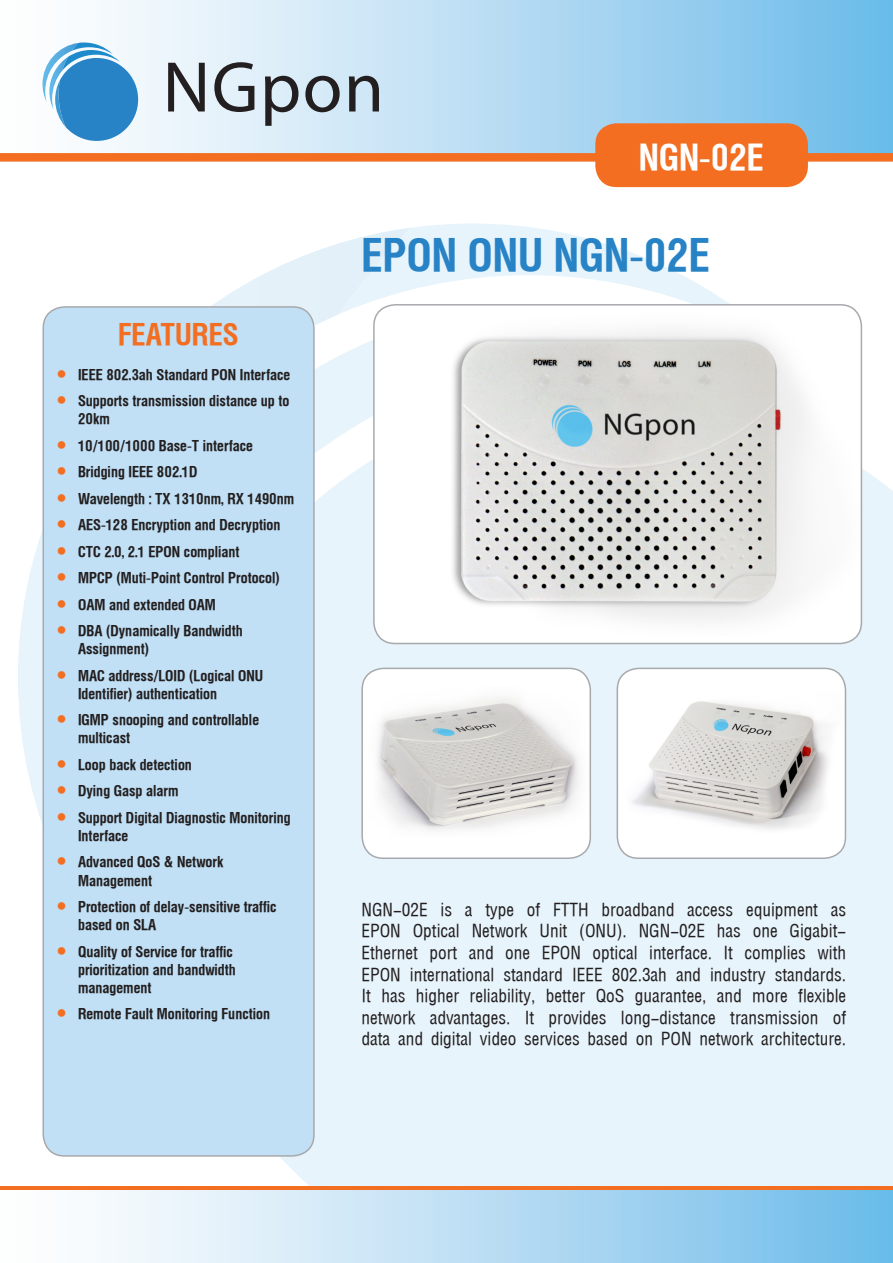
<style>
.page{position:relative;width:893px;height:1263px;background:#fff}
.page>*{position:absolute;margin:0;border:0;box-sizing:border-box;transform-origin:0 0}
.Название{font:700 45px "Helios Cond";color:#2783c5}
.Артикул{font:700 36px "Helios Cond";color:#fff}
.Характеристика{font:700 30px "Helios Cond";color:#f36e21}
.Текст_под_фото{font:18px/21.6px "Helios Cond";color:#231f20;text-align:justify}
.t1{font:700 15px/18px "Helios Cond";color:#231f20}
.s1{color:#f36e21}
</style>
<div class="page">
<svg style="left:18px;top:243px;width:321px;height:630px"></svg>
<svg style="left:232px;top:305px;width:630px;height:87px;fill:#e7f4fb"></svg>
<svg style="left:339px;top:223px;width:390px;height:128px;fill:#e7f4fb"></svg>
<div style="left:280px;top:392px;width:613px;height:794px;background:#e7f4fb"></div>
<div style="left:0;top:0;width:893px;height:153px;background:linear-gradient(to right,#fff,#71bdea)"></div>
<div style="left:0;top:1186px;width:893px;height:5px;background:#f36e21"></div>
<svg style="left:0;top:153px;width:893px;height:9px;background:#f3752c"></svg>
<div style="left:0;top:1191px;width:893px;height:72px;background:linear-gradient(to right,#fff,#71bdea)"></div>
<svg style="left:43px;top:43px;width:95px;height:98px"></svg>
<svg style="left:168px;top:63px;width:37px;height:48px;background:#8b8f93"></svg>
<svg style="left:214px;top:62px;width:40px;height:50px;background:#9da4aa"></svg>
<svg style="left:265px;top:76px;width:33px;height:50px;background:#8e969d"></svg>
<svg style="left:305px;top:76px;width:35px;height:36px"></svg>
<svg style="left:349px;top:76px;width:30px;height:35px"></svg>
<div style="left:43px;top:307px;width:271px;height:849px;background:#c1e0f5;border-radius:21px"></div>
<div style="left:43px;top:306px;width:272px;height:851px;border:2px solid #a8a9ad;border-radius:21px"></div>
<div style="left:617px;top:668px;width:228px;height:190px;background:#fff;border-radius:21px"></div>
<img style="left:632px;top:701px;width:196px;height:129px">
<div style="left:617px;top:668px;width:229px;height:191px;border:2px solid #a8a9ad;border-radius:21px"></div>
<div style="left:362px;top:668px;width:228px;height:190px;background:#fff;border-radius:21px"></div>
<img style="left:377px;top:696px;width:202px;height:134px">
<div style="left:361px;top:668px;width:230px;height:191px;border:2px solid #a8a9ad;border-radius:21px"></div>
<div style="left:374px;top:305px;width:487px;height:338px;background:#fff;border-radius:21px"></div>
<img style="left:374px;top:313px;width:487px;height:323px">
<div style="left:373px;top:304px;width:489px;height:340px;border:2px solid #a8a9ad;border-radius:21px"></div>
<div style="left:595px;top:123px;width:213px;height:64px;background:#f36e21;border-radius:21px"></div>
<p class="Характеристика" style="left:118px;top:317px;width:122px">FEATURES</p>
<p class="t1" style="left:57px;top:365px;width:235px"><span class="s1">•</span> IEEE 802.3ah Standard PON Interface</p>
<p class="t1" style="left:78px;top:392px;width:213px;text-indent:-21px"><span class="s1">•</span> Supports transmission distance up to<br>20km</p>
<p class="t1" style="left:57px;top:436px;width:198px"><span class="s1">•</span> 10/100/1000 Base-T interface</p>
<p class="t1" style="left:57px;top:463px;width:142px"><span class="s1">•</span> Bridging IEEE 802.1D</p>
<p class="t1" style="left:57px;top:489px;width:239px"><span class="s1">•</span> Wavelength : TX 1310nm, RX 1490nm</p>
<p class="t1" style="left:57px;top:516px;width:225px"><span class="s1">•</span> AES-128 Encryption and Decryption</p>
<p class="t1" style="left:57px;top:542px;width:184px"><span class="s1">•</span> CTC 2.0, 2.1 EPON compliant</p>
<p class="t1" style="left:57px;top:569px;width:225px"><span class="s1">•</span> MPCP (Muti-Point Control Protocol)</p>
<p class="t1" style="left:57px;top:595px;width:161px"><span class="s1">•</span> OAM and extended OAM</p>
<p class="t1" style="left:78px;top:622px;width:166px;text-indent:-21px"><span class="s1">•</span> DBA (Dynamically Bandwidth<br>Assignment)</p>
<p class="t1" style="left:78px;top:666px;width:187px;text-indent:-21px"><span class="s1">•</span> MAC address/LOID (Logical ONU<br>Identifier) authentication</p>
<p class="t1" style="left:78px;top:711px;width:183px;text-indent:-21px"><span class="s1">•</span> IGMP snooping and controllable multicast</p>
<p class="t1" style="left:57px;top:755px;width:137px"><span class="s1">•</span> Loop back detection</p>
<p class="t1" style="left:57px;top:782px;width:123px"><span class="s1">•</span> Dying Gasp alarm</p>
<p class="t1" style="left:78px;top:808px;width:214px;text-indent:-21px"><span class="s1">•</span> Support Digital Diagnostic Monitoring<br>Interface</p>
<p class="t1" style="left:78px;top:853px;width:147px;text-indent:-21px"><span class="s1">•</span> Advanced QoS &amp; Network<br>Management</p>
<p class="t1" style="left:78px;top:897px;width:200px;text-indent:-21px"><span class="s1">•</span> Protection of delay-sensitive traffic based on SLA</p>
<p class="t1" style="left:78px;top:942px;width:159px;text-indent:-21px"><span class="s1">•</span> Quality of Service for traffic prioritization and bandwidth management</p>
<p class="t1" style="left:57px;top:1004px;width:215px"><span class="s1">•</span> Remote Fault Monitoring Function</p>
<p class="Артикул" style="left:639px;top:137px;width:126px">NGN-02E</p>
<p class="Название" style="left:361px;top:229px;width:350px">EPON ONU NGN-02E</p>
<p class="Текст_под_фото" style="left:361px;top:899px;width:486px">NGN-02E is a type of FTTH broadband access equipment as EPON Optical Network Unit (ONU). NGN-02E has one Gigabit-Ethernet port and one EPON optical interface. It complies with EPON international standard IEEE 802.3ah and industry standards.<br>It has higher reliability, better QoS guarantee, and more flexible network advantages. It provides long-distance transmission of data and digital video services based on PON network architecture.</p>
</div>
